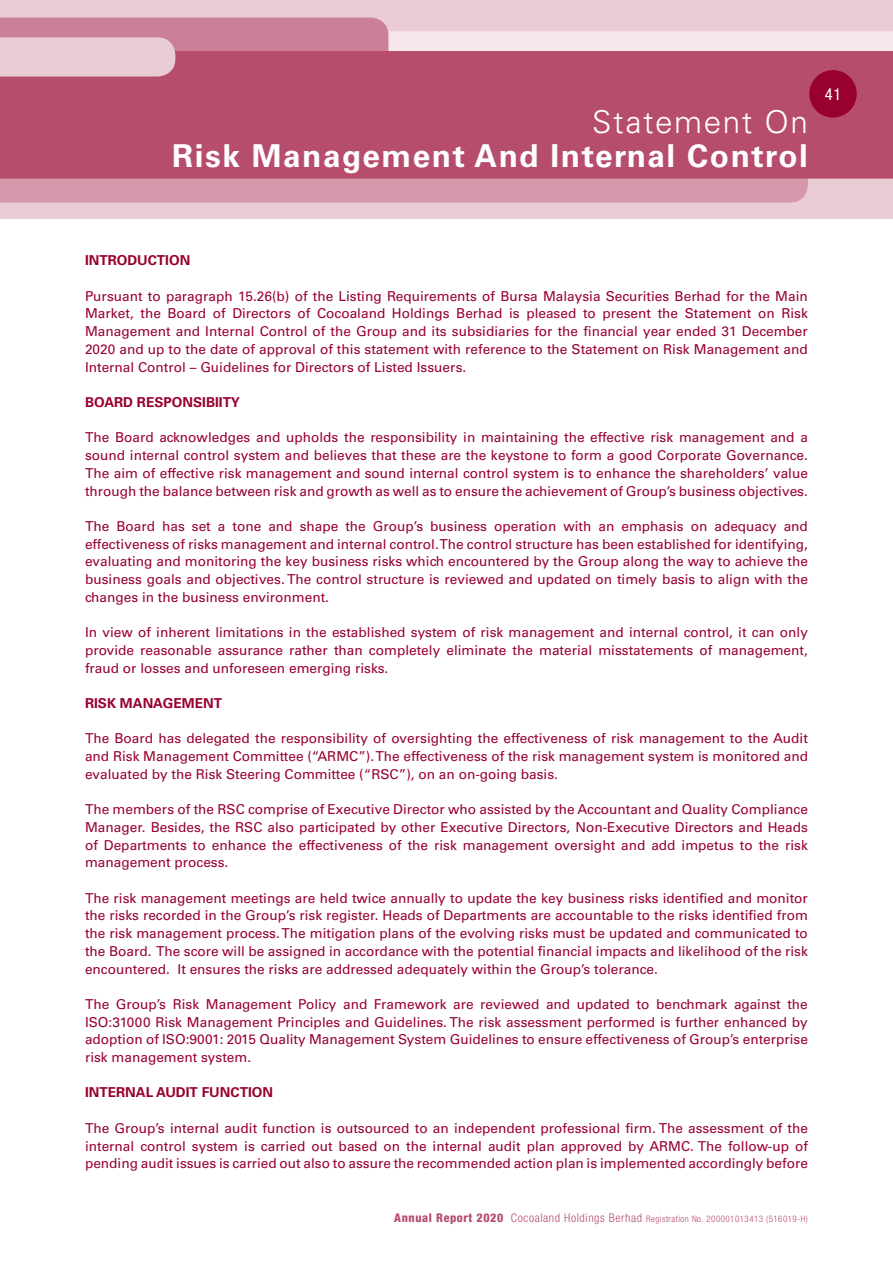
<style>
.page{position:relative;width:893px;height:1263px;background:#fff}
.page>*{position:absolute;margin:0;border:0;box-sizing:border-box;transform-origin:0 0}
.t1{font:700 31.5px "Univers";letter-spacing:.05em;color:#fff}
.t2{font:300 31.5px "Univers";letter-spacing:.05em;color:#fff}
.t3{font:condensed 16.5px "Helvetica Neue";color:#fff}
.t4{font:13.65px/17.7px "Univers";color:#98002e;text-align:justify}
.t5{font:700 13.65px "Univers";color:#98002e}
.t6{font:300 condensed 12px "Helvetica Neue";letter-spacing:.05em;color:#b74d6d}
.t7{font:300 condensed 9px "Helvetica Neue";letter-spacing:.05em;color:#b74d6d}
.s1{font-weight:800;font-size:12px}
.s2{font-size:12px}
.s3{font-weight:800}
</style>
<div class="page">
<div style="left:0;top:0;width:893px;height:219px;background:#eaccd5"></div>
<div style="left:0;top:179px;width:808px;height:24px;background:#d699ac"></div>
<div style="left:388px;top:31px;width:505px;height:20px;background:#f5e6ea"></div>
<div style="left:388px;top:51px;width:505px;height:128px;background:#b74d6d"></div>
<div style="left:809px;top:70px;width:48px;height:48px;background:#98002e;border-radius:50%"></div>
<svg style="left:0;top:18px;width:388px;height:161px"></svg>
<h1 class="t2" style="left:592px;top:102px;width:217px">Statement On</h1>
<h1 class="t1" style="left:172px;top:138px;width:637px">Risk Management And Internal Control</h1>
<p class="t3" style="left:825px;top:85px;width:18px">41</p>
<p class="t5" style="left:85px;top:253px;width:107px">INTRODUCTION</p>
<p class="t4" style="left:85px;top:287px;width:724px">Pursuant to paragraph 15.26(b) of the Listing Requirements of Bursa Malaysia Securities Berhad for the Main Market, the Board of Directors of Cocoaland Holdings Berhad is pleased to present the Statement on Risk Management and Internal Control of the Group and its subsidiaries for the financial year ended 31 December 2020 and up to the date of approval of this statement with reference to the Statement on Risk Management and Internal Control – Guidelines for Directors of Listed Issuers.</p>
<p class="t5" style="left:85px;top:394px;width:156px">BOARD RESPONSIBIITY</p>
<p class="t4" style="left:85px;top:429px;width:724px">The Board acknowledges and upholds the responsibility in maintaining the effective risk management and a sound internal control system and believes that these are the keystone to form a good Corporate Governance.<br>The aim of effective risk management and sound internal control system is to enhance the shareholders’ value through the balance between risk and growth as well as to ensure the achievement of Group’s business objectives.</p>
<p class="t4" style="left:85px;top:517px;width:724px">The Board has set a tone and shape the Group’s business operation with an emphasis on adequacy and effectiveness of risks management and internal control. The control structure has been established for identifying, evaluating and monitoring the key business risks which encountered by the Group along the way to achieve the business goals and objectives. The control structure is reviewed and updated on timely basis to align with the changes in the business environment.</p>
<p class="t4" style="left:85px;top:623px;width:724px">In view of inherent limitations in the established system of risk management and internal control, it can only provide reasonable assurance rather than completely eliminate the material misstatements of management, fraud or losses and unforeseen emerging risks.</p>
<p class="t5" style="left:85px;top:695px;width:138px">RISK MANAGEMENT</p>
<p class="t4" style="left:85px;top:730px;width:724px">The Board has delegated the responsibility of oversighting the effectiveness of risk management to the Audit and Risk Management Committee (“ARMC”). The effectiveness of the risk management system is monitored and evaluated by the Risk Steering Committee (“RSC”), on an on-going basis.</p>
<p class="t4" style="left:85px;top:800px;width:724px">The members of the RSC comprise of Executive Director who assisted by the Accountant and Quality Compliance Manager. Besides, the RSC also participated by other Executive Directors, Non-Executive Directors and Heads of Departments to enhance the effectiveness of the risk management oversight and add impetus to the risk management process.</p>
<p class="t4" style="left:85px;top:889px;width:724px">The risk management meetings are held twice annually to update the key business risks identified and monitor the risks recorded in the Group’s risk register. Heads of Departments are accountable to the risks identified from the risk management process. The mitigation plans of the evolving risks must be updated and communicated to the Board. The score will be assigned in accordance with the potential financial impacts and likelihood of the risk encountered. It ensures the risks are addressed adequately within the Group’s tolerance.</p>
<p class="t4" style="left:85px;top:995px;width:724px">The Group’s Risk Management Policy and Framework are reviewed and updated to benchmark against the ISO:31000 Risk Management Principles and Guidelines. The risk assessment performed is further enhanced by adoption of ISO:9001: 2015 Quality Management System Guidelines to ensure effectiveness of Group’s enterprise risk management system.</p>
<p class="t5" style="left:85px;top:1084px;width:189px">INTERNAL AUDIT FUNCTION</p>
<p class="t4" style="left:85px;top:1119px;width:724px">The Group’s internal audit function is outsourced to an independent professional firm. The assessment of the internal control system is carried out based on the internal audit plan approved by ARMC. The follow-up of pending audit issues is carried out also to assure the recommended action plan is implemented accordingly before</p>
<p class="t7" style="left:394px;top:1214px;width:415px"><span class="s1">Annual Report 2020</span> <span class="s2">Cocoaland Holdings Berhad</span> Registration No. 200001013413 (516019-H)</p>
<p class="t6" style="left:514px;top:1211px;width:249px"><span class="s3">Annu l Report 2017</span> Cocoaland Holdings Berhad</p>
</div>
